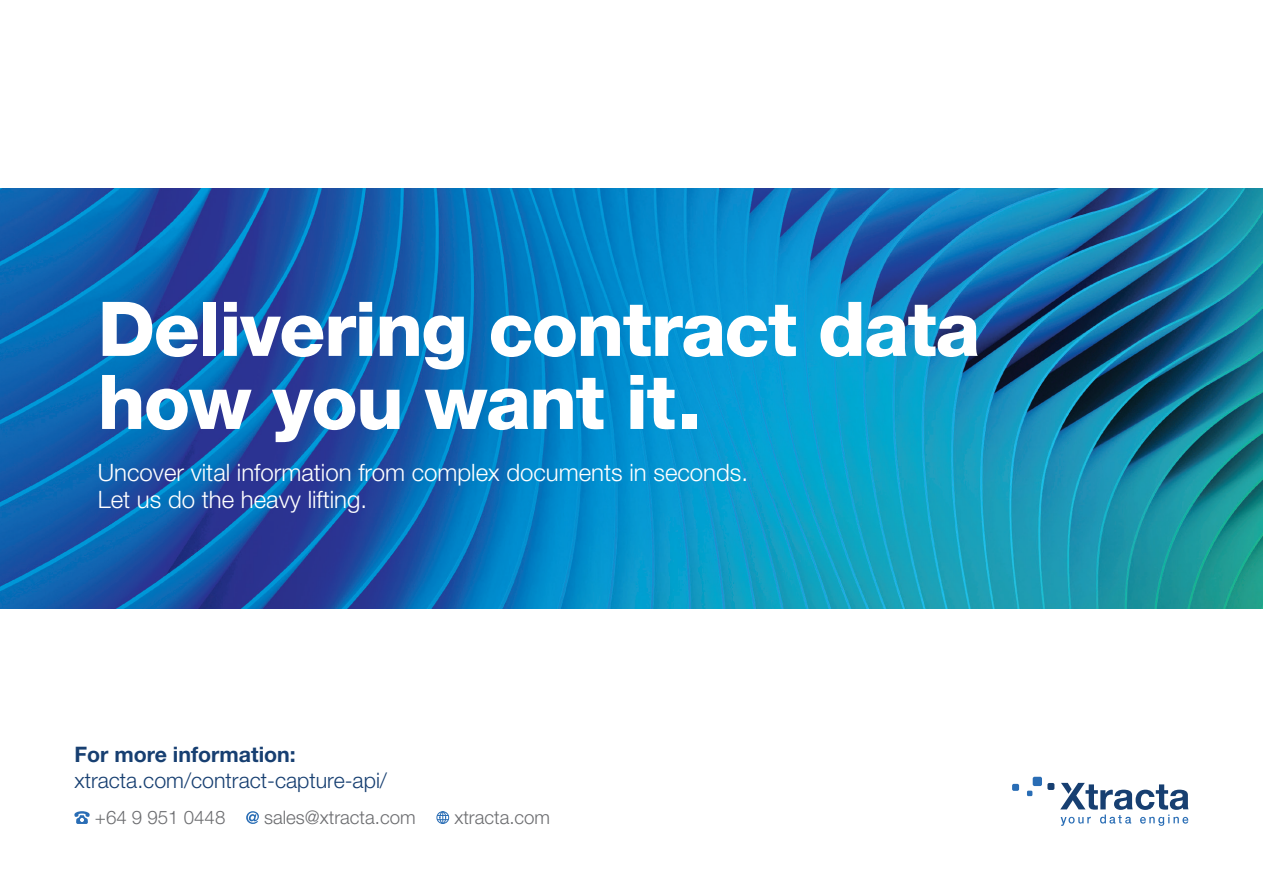
<style>
.page{position:relative;width:1263px;height:893px;background:#fff}
.page>*{position:absolute;margin:0;border:0;box-sizing:border-box;transform-origin:0 0}
.t1{font:800 75.6px/73.1px "Helvetica Neue LT Std";letter-spacing:-.02em;color:#fff}
.t2{font:300 24px/27px "Helvetica Neue LT Std";color:#fff}
.t3{font:300 21.3px "Helvetica Neue LT Std";color:#173f71}
.t4{font:700 21.3px "Helvetica Neue LT Std";color:#173f71}
.t5{font:300 18.6px "Helvetica Neue LT Std";color:#6c6d70}
</style>
<div class="page">
<img style="left:0;top:189px;width:1263px;height:420px">
<div style="left:1033px;top:777px;width:9px;height:9px;background:#296db5;border-radius:2px"></div>
<div style="left:1047px;top:783px;width:7px;height:7px;background:#173f71;border-radius:2px"></div>
<div style="left:1012px;top:784px;width:7px;height:7px;background:#296db5;border-radius:2px"></div>
<svg style="left:1027px;top:791px;width:5px;height:5px"></svg>
<svg style="left:1060px;top:783px;width:128px;height:43px"></svg>
<svg style="left:74px;top:811px;width:16px;height:13px"></svg>
<svg style="left:246px;top:811px;width:13px;height:13px"></svg>
<svg style="left:438px;top:811px;width:9px;height:13px"></svg>
<div style="left:436px;top:811px;width:13px;height:13px;border:1px solid #296db5;border-radius:50%"></div>
<h1 class="t1" style="left:98px;top:292px;width:884px">Delivering contract data how you want it.</h1>
<p class="t2" style="left:98px;top:459px;width:652px">Uncover vital information from complex documents in seconds.<br>Let us do the heavy lifting.</p>
<p class="t4" style="left:74px;top:741px;width:223px">For more information:</p>
<p class="t3" style="left:74px;top:768px;width:314px">xtracta.com/contract-capture-api/</p>
<p class="t5" style="left:95px;top:806px;width:132px">+64 9 951 0448</p>
<p class="t5" style="left:264px;top:806px;width:153px">sales@xtracta.com</p>
<p class="t5" style="left:454px;top:806px;width:97px">xtracta.com</p>
</div>
